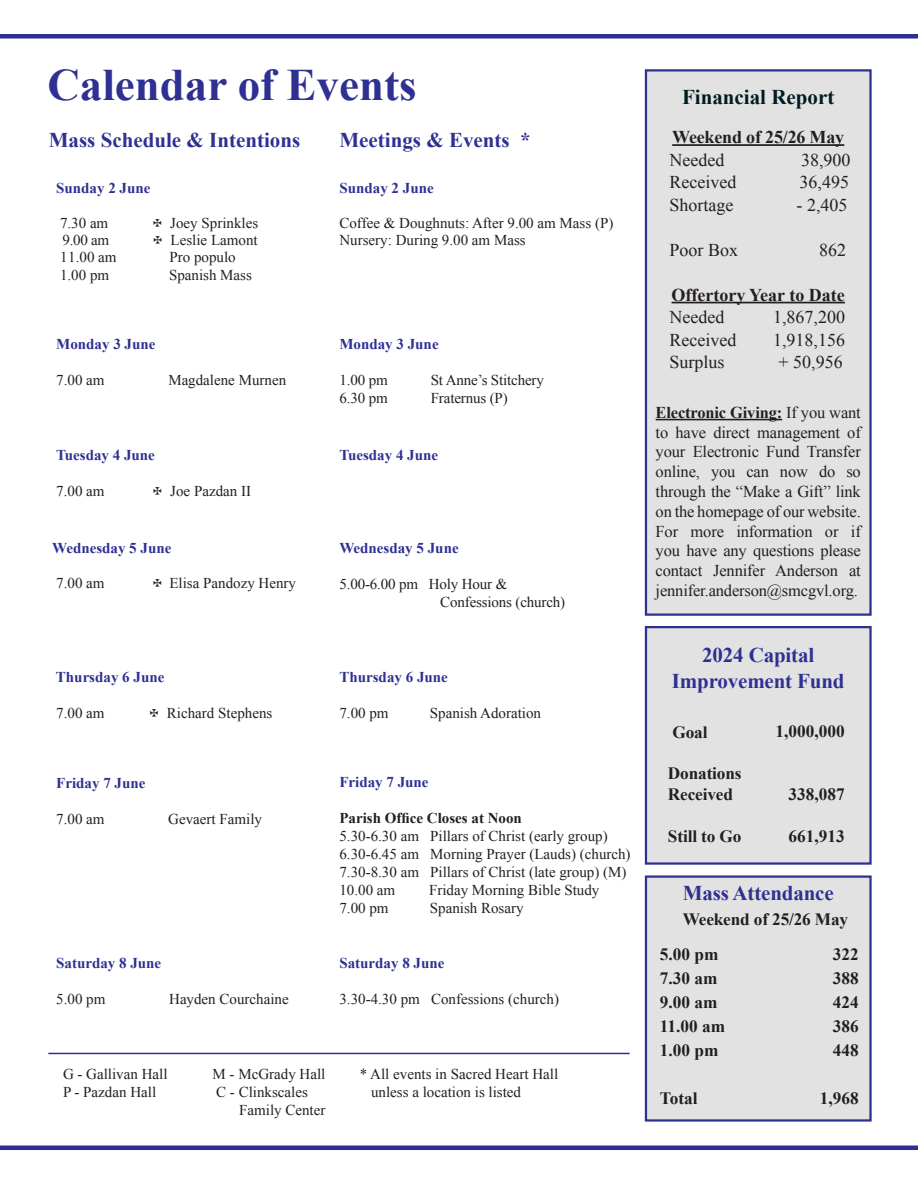
<style>
.page{position:relative;width:918px;height:1188px;background:#fff}
.page>*{position:absolute;margin:0;border:0;box-sizing:border-box;transform-origin:0 0}
.t1{font:700 45px "Times New Roman";color:#2e3092}
.t2{font:700 21px "Times New Roman";letter-spacing:-.01em;color:#2e3092}
.t3{font:700 21px "Times New Roman";color:#001c24}
.t4{font:18px "Times New Roman";color:#231f20}
.t5{font:700 18px "Times New Roman";color:#231f20}
.t6{font:700 17.25px "Times New Roman";letter-spacing:-.005em;color:#231f20}
.t7{font:16.5px/19.8px "Times New Roman";letter-spacing:-.01em;color:#231f20;text-align:justify}
.t8{font:15px "Times New Roman";color:#231f20}
.t9{font:700 15px "Times New Roman";color:#2e3092}
.t10{font:700 15px "Times New Roman";color:#231f20}
.s1{font-family:"Monotype Sorts"}
.s2{font-weight:700}
</style>
<div class="page">
<div style="left:0;top:34px;width:918px;height:5px;background:#2e3092"></div>
<hr style="left:0;top:1146px;width:918px;height:4px;background:#2e3092">
<hr style="left:48px;top:1053px;width:582px;height:1px;background:#2e3092">
<div style="left:646px;top:70px;width:225px;height:545px;background:#e2e2e2"></div>
<hr style="left:672px;top:144px;width:172px;height:2px;background:#231f20">
<hr style="left:672px;top:302px;width:173px;height:1px;background:#231f20">
<div style="left:645px;top:69px;width:227px;height:547px;border:2px solid #2e3092"></div>
<hr style="left:656px;top:419px;width:126px;height:1px;background:#231f20">
<div style="left:646px;top:627px;width:225px;height:237px;background:#e2e2e2"></div>
<div style="left:645px;top:626px;width:227px;height:239px;border:2px solid #2e3092"></div>
<div style="left:646px;top:877px;width:225px;height:243px;background:#e2e2e2"></div>
<div style="left:645px;top:875px;width:227px;height:247px;border:2px solid #2e3092"></div>
<p class="t1" style="left:47px;top:54px;width:371px">Calendar of Events</p>
<p class="t2" style="left:49px;top:126px;width:253px">Mass Schedule &amp; Intentions</p>
<p class="t2" style="left:339px;top:126px;width:193px">Meetings &amp; Events *</p>
<p class="t9" style="left:56px;top:178px;width:96px">Sunday 2 June</p>
<p class="t8" style="left:60px;top:213px;width:50px">7.30 am</p>
<p class="t8" style="left:153px;top:213px;width:106px"><span class="s1">@</span> Joey Sprinkles</p>
<p class="t8" style="left:63px;top:230px;width:48px">9.00 am</p>
<p class="t8" style="left:154px;top:230px;width:106px"><span class="s1">@</span> Leslie Lamont</p>
<p class="t8" style="left:60px;top:247px;width:58px">11.00 am</p>
<p class="t8" style="left:169px;top:247px;width:68px">Pro populo</p>
<p class="t8" style="left:60px;top:265px;width:51px">1.00 pm</p>
<p class="t8" style="left:169px;top:265px;width:84px">Spanish Mass</p>
<p class="t9" style="left:339px;top:178px;width:96px">Sunday 2 June</p>
<p class="t8" style="left:339px;top:213px;width:275px">Coffee &amp; Doughnuts: After 9.00 am Mass (P)</p>
<p class="t8" style="left:339px;top:230px;width:188px">Nursery: During 9.00 am Mass</p>
<p class="t9" style="left:56px;top:334px;width:101px">Monday 3 June</p>
<p class="t8" style="left:56px;top:370px;width:50px">7.00 am</p>
<p class="t8" style="left:168px;top:370px;width:119px">Magdalene Murnen</p>
<p class="t9" style="left:56px;top:445px;width:100px">Tuesday 4 June</p>
<p class="t8" style="left:56px;top:481px;width:50px">7.00 am</p>
<p class="t8" style="left:153px;top:481px;width:99px"><span class="s1">@</span> Joe Pazdan II</p>
<p class="t9" style="left:52px;top:538px;width:121px">Wednesday 5 June</p>
<p class="t8" style="left:56px;top:573px;width:50px">7.00 am</p>
<p class="t8" style="left:153px;top:573px;width:144px"><span class="s1">@</span> Elisa Pandozy Henry</p>
<p class="t9" style="left:339px;top:333px;width:101px">Monday 3 June</p>
<p class="t8" style="left:339px;top:370px;width:50px">1.00 pm</p>
<p class="t8" style="left:431px;top:370px;width:115px">St Anne’s Stitchery</p>
<p class="t8" style="left:339px;top:388px;width:50px">6.30 pm</p>
<p class="t8" style="left:431px;top:388px;width:78px">Fraternus (P)</p>
<p class="t9" style="left:339px;top:444px;width:100px">Tuesday 4 June</p>
<p class="t9" style="left:339px;top:538px;width:121px">Wednesday 5 June</p>
<p class="t8" style="left:339px;top:574px;width:169px">5.00-6.00 pm Holy Hour &amp;</p>
<p class="t8" style="left:440px;top:592px;width:127px">Confessions (church)</p>
<p class="t9" style="left:56px;top:667px;width:110px">Thursday 6 June</p>
<p class="t8" style="left:56px;top:703px;width:50px">7.00 am</p>
<p class="t8" style="left:150px;top:703px;width:124px"><span class="s1">@</span> Richard Stephens</p>
<p class="t9" style="left:56px;top:772px;width:91px">Friday 7 June</p>
<p class="t8" style="left:56px;top:808px;width:50px">7.00 am</p>
<p class="t8" style="left:168px;top:808px;width:95px">Gevaert Family</p>
<p class="t9" style="left:56px;top:953px;width:107px">Saturday 8 June</p>
<p class="t8" style="left:56px;top:989px;width:51px">5.00 pm</p>
<p class="t8" style="left:169px;top:989px;width:121px">Hayden Courchaine</p>
<p class="t9" style="left:339px;top:667px;width:110px">Thursday 6 June</p>
<p class="t8" style="left:339px;top:703px;width:51px">7.00 pm</p>
<p class="t8" style="left:430px;top:703px;width:113px">Spanish Adoration</p>
<p class="t9" style="left:339px;top:772px;width:91px">Friday 7 June</p>
<p class="t10" style="left:339px;top:808px;width:184px">Parish Office Closes at Noon</p>
<p class="t8" style="left:339px;top:826px;width:270px">5.30-6.30 am Pillars of Christ (early group)</p>
<p class="t8" style="left:339px;top:844px;width:293px">6.30-6.45 am Morning Prayer (Lauds) (church)</p>
<p class="t8" style="left:339px;top:862px;width:289px">7.30-8.30 am Pillars of Christ (late group) (M)</p>
<p class="t8" style="left:339px;top:880px;width:57px">10.00 am</p>
<p class="t8" style="left:429px;top:880px;width:172px">Friday Morning Bible Study</p>
<p class="t8" style="left:339px;top:898px;width:51px">7.00 pm</p>
<p class="t8" style="left:430px;top:898px;width:95px">Spanish Rosary</p>
<p class="t9" style="left:339px;top:953px;width:107px">Saturday 8 June</p>
<p class="t8" style="left:339px;top:989px;width:221px">3.30-4.30 pm Confessions (church)</p>
<p class="t8" style="left:63px;top:1064px;width:106px">G - Gallivan Hall</p>
<p class="t8" style="left:213px;top:1064px;width:114px">M - McGrady Hall</p>
<p class="t8" style="left:63px;top:1082px;width:95px">P - Pazdan Hall</p>
<p class="t8" style="left:216px;top:1082px;width:93px">C - Clinkscales</p>
<p class="t8" style="left:239px;top:1100px;width:88px">Family Center</p>
<p class="t8" style="left:360px;top:1064px;width:200px">* All events in Sacred Heart Hall</p>
<p class="t8" style="left:371px;top:1082px;width:151px">unless a location is listed</p>
<p class="t3" style="left:682px;top:83px;width:154px">Financial Report</p>
<p class="t5" style="left:672px;top:125px;width:174px">Weekend of 25/26 May</p>
<p class="t4" style="left:670px;top:147px;width:56px">Needed</p>
<p class="t4" style="left:801px;top:147px;width:51px">38,900</p>
<p class="t4" style="left:670px;top:170px;width:68px">Received</p>
<p class="t4" style="left:800px;top:170px;width:51px">36,495</p>
<p class="t4" style="left:670px;top:192px;width:65px">Shortage</p>
<p class="t4" style="left:797px;top:192px;width:52px">- 2,405</p>
<p class="t4" style="left:670px;top:237px;width:70px">Poor Box</p>
<p class="t4" style="left:819px;top:237px;width:28px">862</p>
<p class="t5" style="left:672px;top:282px;width:175px">Offertory Year to Date</p>
<p class="t4" style="left:670px;top:305px;width:56px">Needed</p>
<p class="t4" style="left:773px;top:305px;width:73px">1,867,200</p>
<p class="t4" style="left:670px;top:327px;width:68px">Received</p>
<p class="t4" style="left:773px;top:327px;width:73px">1,918,156</p>
<p class="t4" style="left:670px;top:350px;width:57px">Surplus</p>
<p class="t4" style="left:779px;top:350px;width:66px">+ 50,956</p>
<p class="t7" style="left:656px;top:402px;width:207px"><span class="s2">Electronic Giving:</span> If you want to have direct management of your Electronic Fund Transfer online, you can now do so through the “Make a Gift” link on the homepage of our website.<br>For more information or if you have any questions please contact Jennifer Anderson at jennifer.anderson@smcgvl.org.</p>
<p class="t2" style="left:702px;top:641px;width:113px">2024 Capital</p>
<p class="t2" style="left:672px;top:666px;width:174px">Improvement Fund</p>
<p class="t6" style="left:673px;top:720px;width:37px">Goal</p>
<p class="t6" style="left:668px;top:762px;width:75px">Donations</p>
<p class="t6" style="left:668px;top:782px;width:67px">Received</p>
<p class="t6" style="left:668px;top:825px;width:75px">Still to Go</p>
<p class="t6" style="left:776px;top:719px;width:70px">1,000,000</p>
<p class="t6" style="left:789px;top:782px;width:58px">338,087</p>
<p class="t6" style="left:789px;top:824px;width:58px">661,913</p>
<p class="t2" style="left:683px;top:878px;width:153px">Mass Attendance</p>
<p class="t6" style="left:683px;top:907px;width:167px">Weekend of 25/26 May</p>
<p class="t6" style="left:833px;top:942px;width:27px">322</p>
<p class="t6" style="left:833px;top:966px;width:27px">388</p>
<p class="t6" style="left:833px;top:990px;width:27px">424</p>
<p class="t6" style="left:833px;top:1014px;width:27px">386</p>
<p class="t6" style="left:833px;top:1038px;width:27px">448</p>
<p class="t6" style="left:820px;top:1086px;width:40px">1,968</p>
<p class="t6" style="left:660px;top:942px;width:60px">5.00 pm</p>
<p class="t6" style="left:660px;top:966px;width:59px">7.30 am</p>
<p class="t6" style="left:660px;top:990px;width:59px">9.00 am</p>
<p class="t6" style="left:660px;top:1014px;width:67px">11.00 am</p>
<p class="t6" style="left:660px;top:1038px;width:60px">1.00 pm</p>
<p class="t6" style="left:660px;top:1086px;width:39px">Total</p>
</div>
